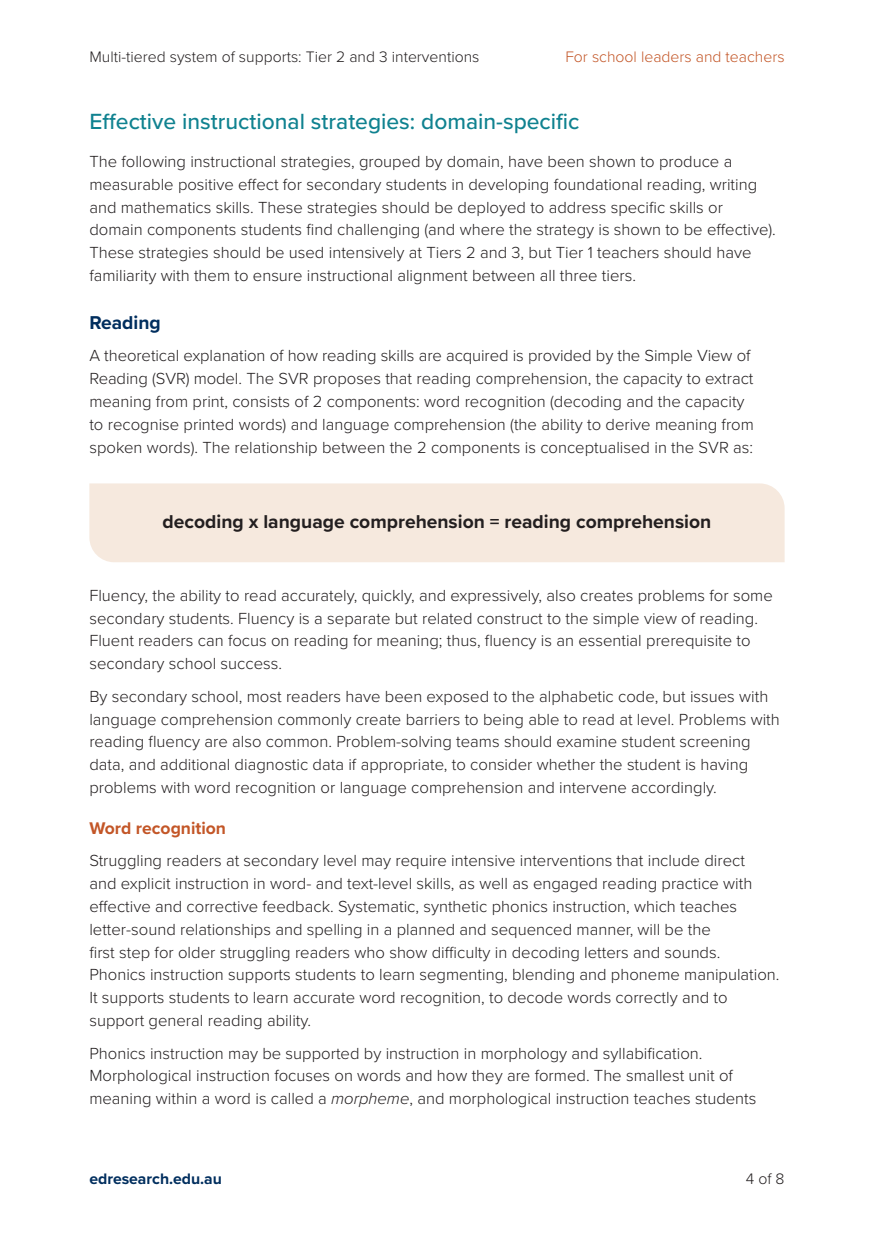
<style>
.page{position:relative;width:874px;height:1241px;background:#fff}
.page>*{position:absolute;margin:0;border:0;box-sizing:border-box;transform-origin:0 0}
.t1{font:500 22.75px "Proxima Nova";color:#108290}
.Case_study_info_box{font:700 19.25px "Proxima Nova";color:#231f20}
.t2{font:700 19.25px "Proxima Nova";color:#002e5e}
.t3{font:700 17.5px "Proxima Nova";color:#c35627}
.t4{font:300 16.62px/22.8px "Proxima Nova";color:#231f20}
.t5{font:300 15.75px "Proxima Nova";color:#231f20}
.t6{font:300 15.75px "Proxima Nova";color:#c35627}
.t7{font:700 15.75px "Proxima Nova";color:#002e5e}
.s1{font-style:italic}
</style>
<div class="page">
<div style="left:89px;top:483px;width:695px;height:79px;background:#f6e9de"></div>
<p class="t5" style="left:89px;top:45px;width:391px">Multi-tiered system of supports: Tier 2 and 3 interventions</p>
<p class="t6" style="left:565px;top:45px;width:220px">For school leaders and teachers</p>
<h1 class="t1" style="left:89px;top:105px;width:491px">Effective instructional strategies: domain-specific</h1>
<p class="t4" style="left:89px;top:149px;width:687px">The following instructional strategies, grouped by domain, have been shown to produce a measurable positive effect for secondary students in developing foundational reading, writing and mathematics skills. These strategies should be deployed to address specific skills or domain components students find challenging (and where the strategy is shown to be effective).<br>These strategies should be used intensively at Tiers 2 and 3, but Tier 1 teachers should have familiarity with them to ensure instructional alignment between all three tiers.</p>
<h2 class="t2" style="left:89px;top:308px;width:73px">Reading</h2>
<p class="t4" style="left:89px;top:343px;width:665px">A theoretical explanation of how reading skills are acquired is provided by the Simple View of Reading (SVR) model. The SVR proposes that reading comprehension, the capacity to extract meaning from print, consists of 2 components: word recognition (decoding and the capacity to recognise printed words) and language comprehension (the ability to derive meaning from spoken words). The relationship between the 2 components is conceptualised in the SVR as:</p>
<p class="Case_study_info_box" style="left:162px;top:507px;width:550px">decoding x language comprehension = reading comprehension</p>
<p class="t4" style="left:89px;top:583px;width:684px">Fluency, the ability to read accurately, quickly, and expressively, also creates problems for some secondary students. Fluency is a separate but related construct to the simple view of reading.<br>Fluent readers can focus on reading for meaning; thus, fluency is an essential prerequisite to secondary school success.</p>
<p class="t4" style="left:89px;top:684px;width:691px">By secondary school, most readers have been exposed to the alphabetic code, but issues with language comprehension commonly create barriers to being able to read at level. Problems with reading fluency are also common. Problem-solving teams should examine student screening data, and additional diagnostic data if appropriate, to consider whether the student is having problems with word recognition or language comprehension and intervene accordingly.</p>
<h3 class="t3" style="left:89px;top:814px;width:138px">Word recognition</h3>
<p class="t4" style="left:89px;top:848px;width:691px">Struggling readers at secondary level may require intensive interventions that include direct<br>and explicit instruction in word‑ and text-level skills, as well as engaged reading practice with effective and corrective feedback. Systematic, synthetic phonics instruction, which teaches letter‑sound relationships and spelling in a planned and sequenced manner, will be the<br>first step for older struggling readers who show difficulty in decoding letters and sounds.<br>Phonics instruction supports students to learn segmenting, blending and phoneme manipulation.<br>It supports students to learn accurate word recognition, to decode words correctly and to support general reading ability.</p>
<p class="t4" style="left:89px;top:1040px;width:668px">Phonics instruction may be supported by instruction in morphology and syllabification.<br>Morphological instruction focuses on words and how they are formed. The smallest unit of meaning within a word is called a <span class="s1">morpheme</span>, and morphological instruction teaches students</p>
<p class="t7" style="left:89px;top:1166px;width:134px">edresearch.edu.au</p>
<p class="t5" style="left:745px;top:1166px;width:40px">4 of 8</p>
</div>
